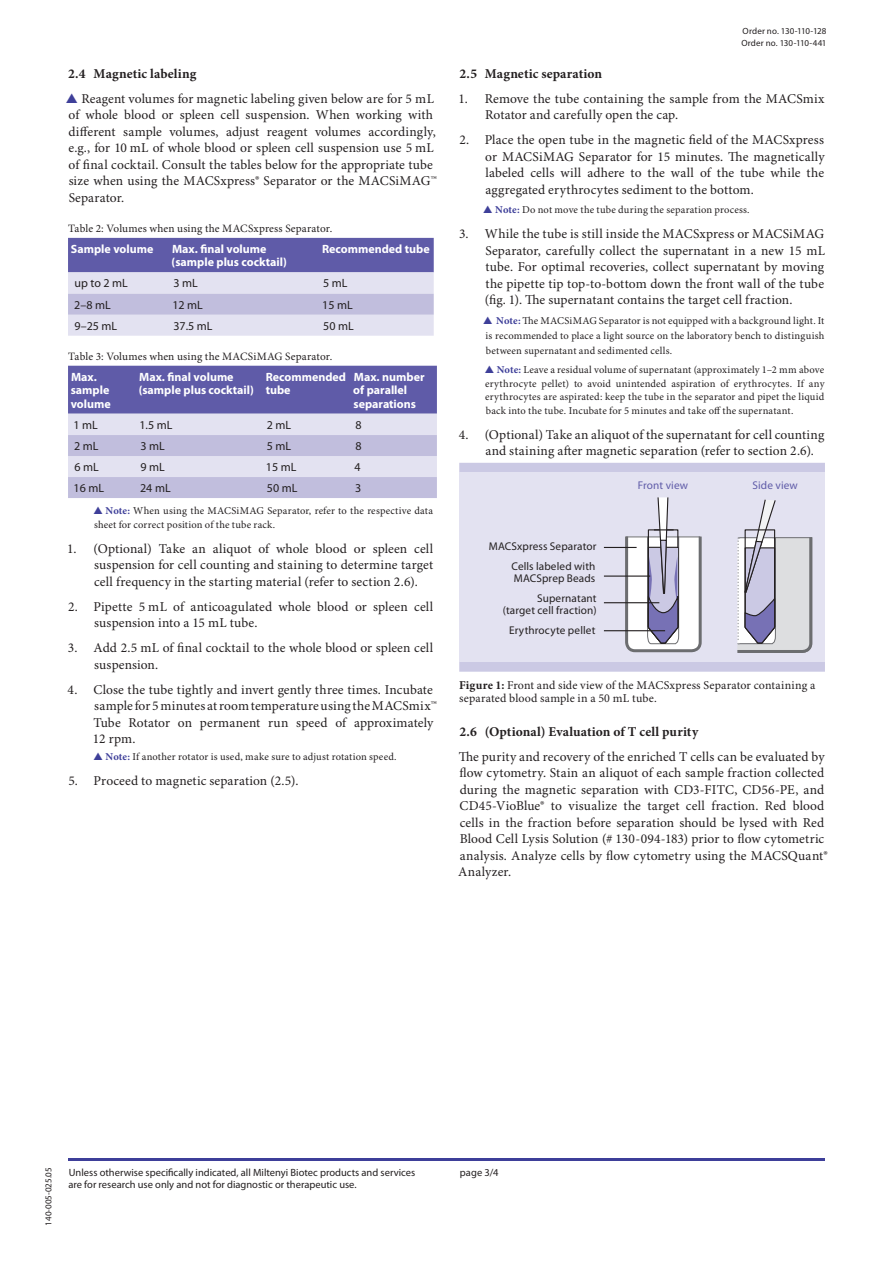
<style>
.page{position:relative;width:893px;height:1263px;background:#fff}
.page>*{position:absolute;margin:0;border:0;box-sizing:border-box;transform-origin:0 0}
.DS_Copy_-Einzug{font:13.5px/16.5px "Minion Pro";letter-spacing:.01em;color:#231f20}
.DS_Copy{font:13.5px/16.5px "Minion Pro";letter-spacing:.01em;color:#231f20}
.DS_Headline-_Chapter{font:700 13.5px "Minion Pro";letter-spacing:.01em;color:#231f20}
.DS_Figure_copy{font:700 12px/13.5px "Myriad Pro";color:#fff}
.DS_Figure_copy-2{font:12px/13.5px "Minion Pro";letter-spacing:.015em;color:#231f20}
.DS_Figure_copy-3{font:12px "Myriad Pro";color:#231f20}
.CD__Illu_Fließtext{font:11.25px/12px "Myriad Pro";letter-spacing:.01em;color:#231f20}
.DS_References{font:11.25px "Minion Pro";letter-spacing:.01em;color:#231f20}
.CD__Illu_Fließtext-2{font:11.25px "Myriad Pro";letter-spacing:.01em;color:#5f5ba8}
.DS_Copy_-Einzug-2{font:10.5px/13.5px "Minion Pro";letter-spacing:.015em;color:#231f20;text-align:justify}
.t1{font:10.5px "Myriad Pro";color:#231f20}
.DS_Warning_Warranty{font:9px/12px "Myriad Pro";color:#231f20}
.s1{color:#3e3f99}
.s2{font-weight:700;color:#3e3f99}
.s3{font-weight:700}
</style>
<div class="page">
<hr style="left:68px;top:1158px;width:757px;height:2px;background:#3e3f99">
<svg style="left:68px;top:238px;width:366px;height:98px;background:#adabd3"></svg>
<svg style="left:68px;top:366px;width:369px;height:132px;background:#a8a6d0"></svg>
<svg style="left:459px;top:463px;width:366px;height:209px;background:#cccbe5"></svg>
<div style="left:459px;top:472px;width:366px;height:189px;background:#e3e2f1"></div>
<hr style="left:604px;top:547px;width:33px;height:1px;background:#231f20">
<hr style="left:604px;top:602px;width:55px;height:1px;background:#231f20">
<hr style="left:604px;top:575px;width:46px;height:2px;background:#231f20">
<hr style="left:604px;top:630px;width:61px;height:1px;background:#231f20">
<svg style="left:737px;top:499px;width:76px;height:154px"></svg>
<svg style="left:624px;top:497px;width:78px;height:156px"></svg>
<p class="DS_Headline-_Chapter" style="left:68px;top:65px;width:130px">2.4 Magnetic labeling</p>
<p class="DS_Copy" style="left:66px;top:91px;width:372px"><span class="s1">▲</span> Reagent volumes for magnetic labeling given below are for 5 mL of whole blood or spleen cell suspension. When working with different sample volumes, adjust reagent volumes accordingly, e.g., for 10 mL of whole blood or spleen cell suspension use 5 mL of final cocktail. Consult the tables below for the appropriate tube size when using the MACSxpress® Separator or the MACSiMAG™ Separator.</p>
<p class="DS_References" style="left:68px;top:222px;width:266px">Table 2: Volumes when using the MACSxpress Separator.</p>
<p class="DS_Figure_copy" style="left:71px;top:242px;width:84px">Sample volume</p>
<p class="DS_Figure_copy" style="left:172px;top:242px;width:117px">Max. final volume (sample plus cocktail)</p>
<p class="DS_Figure_copy" style="left:322px;top:242px;width:109px">Recommended tube</p>
<p class="DS_Figure_copy-3" style="left:75px;top:277px;width:55px">up to 2 mL</p>
<p class="DS_Figure_copy-3" style="left:173px;top:277px;width:26px">3 mL</p>
<p class="DS_Figure_copy-3" style="left:323px;top:277px;width:26px">5 mL</p>
<p class="DS_Figure_copy-3" style="left:74px;top:298px;width:38px">2–8 mL</p>
<p class="DS_Figure_copy-3" style="left:172px;top:298px;width:32px">12 mL</p>
<p class="DS_Figure_copy-3" style="left:322px;top:298px;width:32px">15 mL</p>
<p class="DS_Figure_copy-3" style="left:75px;top:319px;width:44px">9–25 mL</p>
<p class="DS_Figure_copy-3" style="left:173px;top:319px;width:41px">37.5 mL</p>
<p class="DS_Figure_copy-3" style="left:323px;top:319px;width:32px">50 mL</p>
<p class="DS_References" style="left:68px;top:349px;width:266px">Table 3: Volumes when using the MACSiMAG Separator.</p>
<p class="DS_Figure_copy" style="left:71px;top:370px;width:42px">Max. sample volume</p>
<p class="DS_Figure_copy" style="left:139px;top:370px;width:117px">Max. final volume (sample plus cocktail)</p>
<p class="DS_Figure_copy" style="left:266px;top:370px;width:82px">Recommended tube</p>
<p class="DS_Figure_copy" style="left:353px;top:370px;width:73px">Max. number of parallel separations</p>
<p class="DS_Figure_copy-3" style="left:74px;top:418px;width:26px">1 mL</p>
<p class="DS_Figure_copy-3" style="left:139px;top:418px;width:35px">1.5 mL</p>
<p class="DS_Figure_copy-3" style="left:267px;top:418px;width:26px">2 mL</p>
<p class="DS_Figure_copy-3" style="left:355px;top:418px;width:8px">8</p>
<p class="DS_Figure_copy-3" style="left:74px;top:439px;width:26px">2 mL</p>
<p class="DS_Figure_copy-3" style="left:140px;top:439px;width:26px">3 mL</p>
<p class="DS_Figure_copy-3" style="left:267px;top:439px;width:26px">5 mL</p>
<p class="DS_Figure_copy-3" style="left:355px;top:439px;width:8px">8</p>
<p class="DS_Figure_copy-3" style="left:75px;top:460px;width:26px">6 mL</p>
<p class="DS_Figure_copy-3" style="left:140px;top:460px;width:26px">9 mL</p>
<p class="DS_Figure_copy-3" style="left:266px;top:460px;width:32px">15 mL</p>
<p class="DS_Figure_copy-3" style="left:355px;top:460px;width:8px">4</p>
<p class="DS_Figure_copy-3" style="left:74px;top:481px;width:32px">16 mL</p>
<p class="DS_Figure_copy-3" style="left:140px;top:481px;width:32px">24 mL</p>
<p class="DS_Figure_copy-3" style="left:267px;top:481px;width:32px">50 mL</p>
<p class="DS_Figure_copy-3" style="left:355px;top:481px;width:8px">3</p>
<p class="DS_Copy_-Einzug-2" style="left:94px;top:504px;width:341px"><span class="s1">▲</span> <span class="s2">Note:</span> When using the MACSiMAG Separator, refer to the respective data sheet for correct position of the tube rack.</p>
<p class="DS_Copy_-Einzug" style="left:94px;top:540px;width:341px;text-align:justify;text-indent:-27px">1. (Optional) Take an aliquot of whole blood or spleen cell suspension for cell counting and staining to determine target cell frequency in the starting material (refer to section 2.6).</p>
<p class="DS_Copy_-Einzug" style="left:94px;top:598px;width:340px;text-indent:-26px">2. Pipette 5 mL of anticoagulated whole blood or spleen cell suspension into a 15 mL tube.</p>
<p class="DS_Copy_-Einzug" style="left:94px;top:640px;width:340px;text-indent:-26px">3. Add 2.5 mL of final cocktail to the whole blood or spleen cell suspension.</p>
<p class="DS_Copy_-Einzug" style="left:93px;top:681px;width:346px;text-indent:-25px">4. Close the tube tightly and invert gently three times. Incubate sample for 5 minutes at room temperature using the MACSmix™ Tube Rotator on permanent run speed of approximately 12 rpm.</p>
<p class="DS_Copy_-Einzug-2" style="left:94px;top:750px;width:305px"><span class="s1">▲</span> <span class="s2">Note:</span> If another rotator is used, make sure to adjust rotation speed.</p>
<p class="DS_Copy_-Einzug" style="left:68px;top:773px;width:232px">5. Proceed to magnetic separation (2.5).</p>
<p class="DS_Warning_Warranty" style="left:741px;top:25px;width:87px">Order no. 130-110-128<br>Order no. 130-110-441</p>
<p class="DS_Headline-_Chapter" style="left:459px;top:65px;width:144px">2.5 Magnetic separation</p>
<p class="DS_Copy_-Einzug" style="left:485px;top:91px;width:341px;text-indent:-27px">1. Remove the tube containing the sample from the MACSmix<br>Rotator and carefully open the cap.</p>
<p class="DS_Copy_-Einzug" style="left:485px;top:132px;width:341px;text-align:justify;text-indent:-26px">2. Place the open tube in the magnetic field of the MACSxpress or MACSiMAG Separator for 15 minutes. The magnetically labeled cells will adhere to the wall of the tube while the aggregated erythrocytes sediment to the bottom.</p>
<p class="DS_Copy_-Einzug-2" style="left:483px;top:204px;width:268px"><span class="s1">▲</span> <span class="s2">Note:</span> Do not move the tube during the separation process.</p>
<p class="DS_Copy_-Einzug" style="left:485px;top:226px;width:342px;text-align:justify;text-indent:-26px">3. While the tube is still inside the MACSxpress or MACSiMAG Separator, carefully collect the supernatant in a new 15 mL tube. For optimal recoveries, collect supernatant by moving the pipette tip top-to-bottom down the front wall of the tube (fig. 1). The supernatant contains the target cell fraction.</p>
<p class="DS_Copy_-Einzug-2" style="left:483px;top:313px;width:343px;line-height:15px"><span class="s1">▲</span> <span class="s2">Note:</span> The MACSiMAG Separator is not equipped with a background light. It is recommended to place a light source on the laboratory bench to distinguish between supernatant and sedimented cells.</p>
<p class="DS_Copy_-Einzug-2" style="left:485px;top:363px;width:341px"><span class="s1">▲</span> <span class="s2">Note:</span> Leave a residual volume of supernatant (approximately 1–2 mm above erythrocyte pellet) to avoid unintended aspiration of erythrocytes. If any erythrocytes are aspirated: keep the tube in the separator and pipet the liquid back into the tube. Incubate for 5 minutes and take off the supernatant.</p>
<p class="DS_Copy_-Einzug" style="left:485px;top:427px;width:340px;text-indent:-27px">4. (Optional) Take an aliquot of the supernatant for cell counting and staining after magnetic separation (refer to section 2.6).</p>
<p class="CD__Illu_Fließtext" style="left:489px;top:540px;width:109px">MACSxpress Separator</p>
<p class="CD__Illu_Fließtext" style="left:511px;top:560px;width:85px">Cells labeled with<br>MACSprep Beads</p>
<p class="CD__Illu_Fließtext" style="left:503px;top:592px;width:95px;text-align:right">Supernatant (target cell fraction)</p>
<p class="CD__Illu_Fließtext" style="left:509px;top:625px;width:88px">Erythrocyte pellet</p>
<p class="CD__Illu_Fließtext-2" style="left:638px;top:479px;width:52px">Front view</p>
<p class="CD__Illu_Fließtext-2" style="left:752px;top:479px;width:47px">Side view</p>
<p class="DS_Figure_copy-2" style="left:459px;top:679px;width:358px"><span class="s3">Figure 1:</span> Front and side view of the MACSxpress Separator containing a separated blood sample in a 50 mL tube.</p>
<p class="DS_Headline-_Chapter" style="left:459px;top:723px;width:240px">2.6 (Optional) Evaluation of T cell purity</p>
<p class="DS_Copy" style="left:458px;top:749px;width:371px">The purity and recovery of the enriched T cells can be evaluated by flow cytometry. Stain an aliquot of each sample fraction collected during the magnetic separation with CD3-FITC, CD56-PE, and CD45-VioBlue® to visualize the target cell fraction. Red blood cells in the fraction before separation should be lysed with Red Blood Cell Lysis Solution (# 130-094-183) prior to flow cytometric analysis. Analyze cells by flow cytometry using the MACSQuant® Analyzer.</p>
<p class="DS_Warning_Warranty" style="left:43px;top:1225px;width:60px;rotate:-90deg">140-005-025.05</p>
<p class="t1" style="left:69px;top:1167px;width:348px">Unless otherwise specifically indicated, all Miltenyi Biotec products and services</p>
<p class="t1" style="left:460px;top:1167px;width:40px">page 3/4</p>
<p class="t1" style="left:68px;top:1179px;width:290px">are for research use only and not for diagnostic or therapeutic use.</p>
</div>
